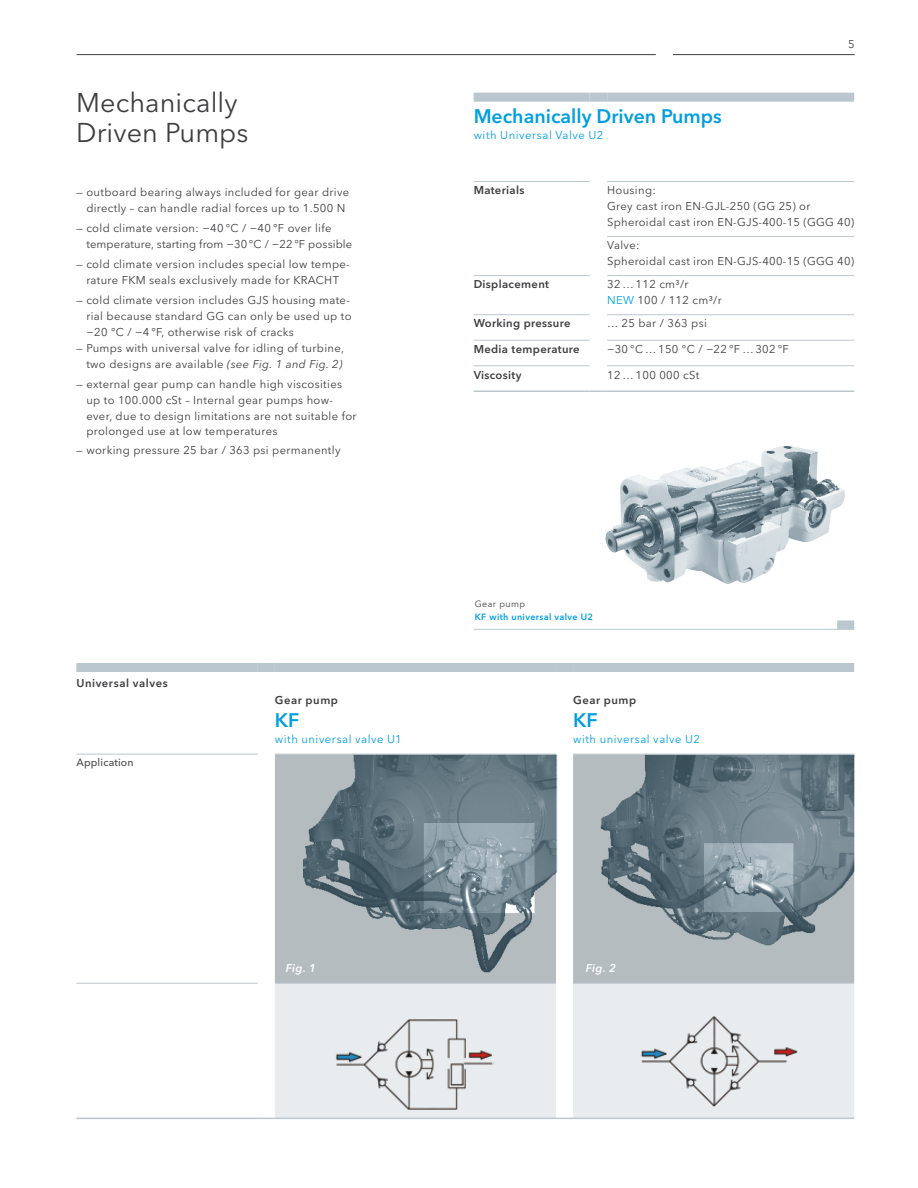
<style>
.page{position:relative;width:918px;height:1188px;background:#fff}
.page>*{position:absolute;margin:0;border:0;box-sizing:border-box;transform-origin:0 0}
.t1{font:27px/30px "Avenir Next LT Pro";letter-spacing:.005em;color:#3e3d40}
.t2{font:600 19.5px "Avenir Next LT Pro";color:#009ee0}
.t3{font:11.25px/15.8px "Avenir Next LT Pro";letter-spacing:.03em;color:#3e3d40}
.t4{font:11.25px/15.8px "Avenir Next LT Pro";letter-spacing:.01em;color:#3e3d40}
.t5{font:600 11.25px "Avenir Next LT Pro";letter-spacing:.03em;color:#3e3d40}
.t6{font:11.25px "Avenir Next LT Pro";letter-spacing:.045em;color:#009ee0}
.t7{font:600 11.25px "Avenir Next LT Pro";letter-spacing:.05em;color:#3e3d40}
.t8{font:italic 600 11.25px "Avenir Next LT Pro";letter-spacing:.02em;color:#fff}
.t9{font:500 10.5px "Avenir Next LT Pro";letter-spacing:.015em;color:#4b4b4d}
.t10{font:600 9px "Avenir Next LT Pro";letter-spacing:.04em;color:#009ee0}
.t11{font:9px "Avenir Next LT Pro";letter-spacing:.05em;color:#3e3d40}
.s1{font-style:italic}
.s2{color:#009ee0}
</style>
<div class="page">
<hr style="left:673px;top:54px;width:182px;height:1px;background:#3e3d40">
<hr style="left:77px;top:54px;width:579px;height:1px;background:#3e3d40">
<hr style="left:607px;top:236px;width:247px;height:1px;background:#bbc7ce">
<hr style="left:607px;top:275px;width:247px;height:1px;background:#bbc7ce">
<hr style="left:607px;top:314px;width:247px;height:1px;background:#bbc7ce">
<hr style="left:607px;top:340px;width:247px;height:1px;background:#bbc7ce">
<div style="left:474px;top:93px;width:116px;height:9px;background:#bbc7ce"></div>
<div style="left:590px;top:93px;width:17px;height:9px;background:#bbc7ce"></div>
<div style="left:607px;top:93px;width:247px;height:9px;background:#bbc7ce"></div>
<hr style="left:474px;top:275px;width:116px;height:1px;background:#bbc7ce">
<hr style="left:474px;top:314px;width:116px;height:1px;background:#bbc7ce">
<hr style="left:474px;top:340px;width:116px;height:1px;background:#bbc7ce">
<hr style="left:474px;top:181px;width:116px;height:1px;background:#bbc7ce">
<hr style="left:607px;top:181px;width:247px;height:1px;background:#bbc7ce">
<hr style="left:474px;top:365px;width:116px;height:1px;background:#bbc7ce">
<hr style="left:607px;top:365px;width:247px;height:1px;background:#bbc7ce">
<hr style="left:474px;top:391px;width:116px;height:1px;background:#bbc7ce">
<svg style="left:590px;top:391px;width:17px;height:1px"></svg>
<hr style="left:607px;top:391px;width:247px;height:1px;background:#bbc7ce">
<div style="left:837px;top:620px;width:17px;height:9px;background:#bbc7ce"></div>
<hr style="left:474px;top:629px;width:380px;height:1px;background:#bbc7ce">
<img style="left:605px;top:446px;width:226px;height:138px">
<svg style="left:573px;top:755px;width:281px;height:228px;background:#87969e"></svg>
<svg style="left:275px;top:755px;width:281px;height:228px;background:#86959c"></svg>
<svg style="left:275px;top:984px;width:579px;height:134px;background:#e9edf0"></svg>
<div style="left:76px;top:663px;width:182px;height:9px;background:#bbc7ce"></div>
<div style="left:258px;top:663px;width:17px;height:9px;background:#bbc7ce"></div>
<div style="left:275px;top:663px;width:281px;height:9px;background:#bbc7ce"></div>
<div style="left:556px;top:663px;width:17px;height:9px;background:#bbc7ce"></div>
<div style="left:573px;top:663px;width:281px;height:9px;background:#bbc7ce"></div>
<hr style="left:76px;top:754px;width:182px;height:1px;background:#bbc7ce">
<hr style="left:275px;top:754px;width:281px;height:1px;background:#bbc7ce">
<hr style="left:76px;top:983px;width:182px;height:1px;background:#bbc7ce">
<hr style="left:275px;top:983px;width:281px;height:1px;background:#bbc7ce">
<hr style="left:573px;top:983px;width:281px;height:1px;background:#bbc7ce">
<hr style="left:76px;top:1118px;width:182px;height:1px;background:#bbc7ce">
<hr style="left:275px;top:1118px;width:281px;height:1px;background:#bbc7ce">
<hr style="left:573px;top:1118px;width:281px;height:1px;background:#bbc7ce">
<hr style="left:573px;top:754px;width:281px;height:1px;background:#bbc7ce">
<svg style="left:258px;top:1118px;width:17px;height:1px"></svg>
<svg style="left:556px;top:1118px;width:17px;height:1px"></svg>
<img style="left:324px;top:980px;width:170px;height:138px">
<img style="left:629px;top:977px;width:170px;height:141px">
<h1 class="t1" style="left:76px;top:88px;width:174px">Mechanically<br>Driven Pumps</h1>
<p class="t3" style="left:76px;top:184px;width:275px;text-align:center">— outboard bearing always included for gear drive directly – can handle radial forces up to 1.500 N</p>
<p class="t4" style="left:86px;top:220px;width:268px;text-indent:-10px">— cold climate version: −40 °C / −40 °F over life temperature, starting from −30°C / −22 °F possible</p>
<p class="t3" style="left:76px;top:256px;width:275px;text-align:center">— cold climate version includes special low tempe&shy;rature FKM seals exclusively made for KRACHT</p>
<p class="t3" style="left:86px;top:292px;width:267px;text-indent:-10px">— cold climate version includes GJS housing mate&shy;rial because standard GG can only be used up to −20 °C / −4 °F, otherwise risk of cracks</p>
<p class="t3" style="left:76px;top:340px;width:270px;text-align:right">— Pumps with universal valve for idling of turbine, two designs are available <span class="s1">(see Fig. 1 and Fig. 2)</span></p>
<p class="t3" style="left:86px;top:376px;width:272px;text-indent:-10px">— external gear pump can handle high viscosities up to 100.000 cSt – Internal gear pumps how&shy;ever, due to design limitations are not suitable for prolonged use at low temperatures</p>
<p class="t3" style="left:76px;top:442px;width:266px">— working pressure 25 bar / 363 psi permanently</p>
<p class="t7" style="left:76px;top:676px;width:93px">Universal valves</p>
<p class="t9" style="left:76px;top:756px;width:59px">Application</p>
<p class="t7" style="left:275px;top:694px;width:65px">Gear pump</p>
<h2 class="t2" style="left:275px;top:708px;width:26px">KF</h2>
<p class="t6" style="left:275px;top:733px;width:128px">with universal valve U1</p>
<h2 class="t2" style="left:474px;top:104px;width:250px">Mechanically Driven Pumps</h2>
<p class="t6" style="left:474px;top:128px;width:131px">with Universal Valve U2</p>
<p class="t3" style="left:848px;top:36px;width:8px">5</p>
<p class="t5" style="left:474px;top:184px;width:52px">Materials</p>
<p class="t3" style="left:607px;top:182px;width:249px">Housing:<br>Grey cast iron EN-GJL-250 (GG 25) or<br>Spheroidal cast iron EN-GJS-400-15 (GGG 40)</p>
<p class="t3" style="left:607px;top:237px;width:249px">Valve:<br>Spheroidal cast iron EN-GJS-400-15 (GGG 40)</p>
<p class="t5" style="left:474px;top:278px;width:77px">Displacement</p>
<p class="t3" style="left:607px;top:276px;width:116px">32 …112 cm³/r<br><span class="s2">NEW</span> 100 / 112 cm³/r</p>
<p class="t5" style="left:474px;top:317px;width:98px">Working pressure</p>
<p class="t3" style="left:607px;top:316px;width:101px">… 25 bar / 363 psi</p>
<p class="t5" style="left:474px;top:342px;width:107px">Media temperature</p>
<p class="t3" style="left:607px;top:341px;width:183px">−30 °C …150 °C / −22 °F …302 °F</p>
<p class="t5" style="left:474px;top:368px;width:49px">Viscosity</p>
<p class="t3" style="left:607px;top:367px;width:94px">12 …100 000 cSt</p>
<p class="t11" style="left:475px;top:599px;width:52px">Gear pump</p>
<p class="t10" style="left:475px;top:611px;width:120px">KF with universal valve U2</p>
<p class="t7" style="left:573px;top:694px;width:65px">Gear pump</p>
<h2 class="t2" style="left:573px;top:708px;width:26px">KF</h2>
<p class="t6" style="left:573px;top:733px;width:128px">with universal valve U2</p>
<p class="t8" style="left:286px;top:962px;width:32px">Fig. 1</p>
<p class="t8" style="left:586px;top:962px;width:32px">Fig. 2</p>
</div>
